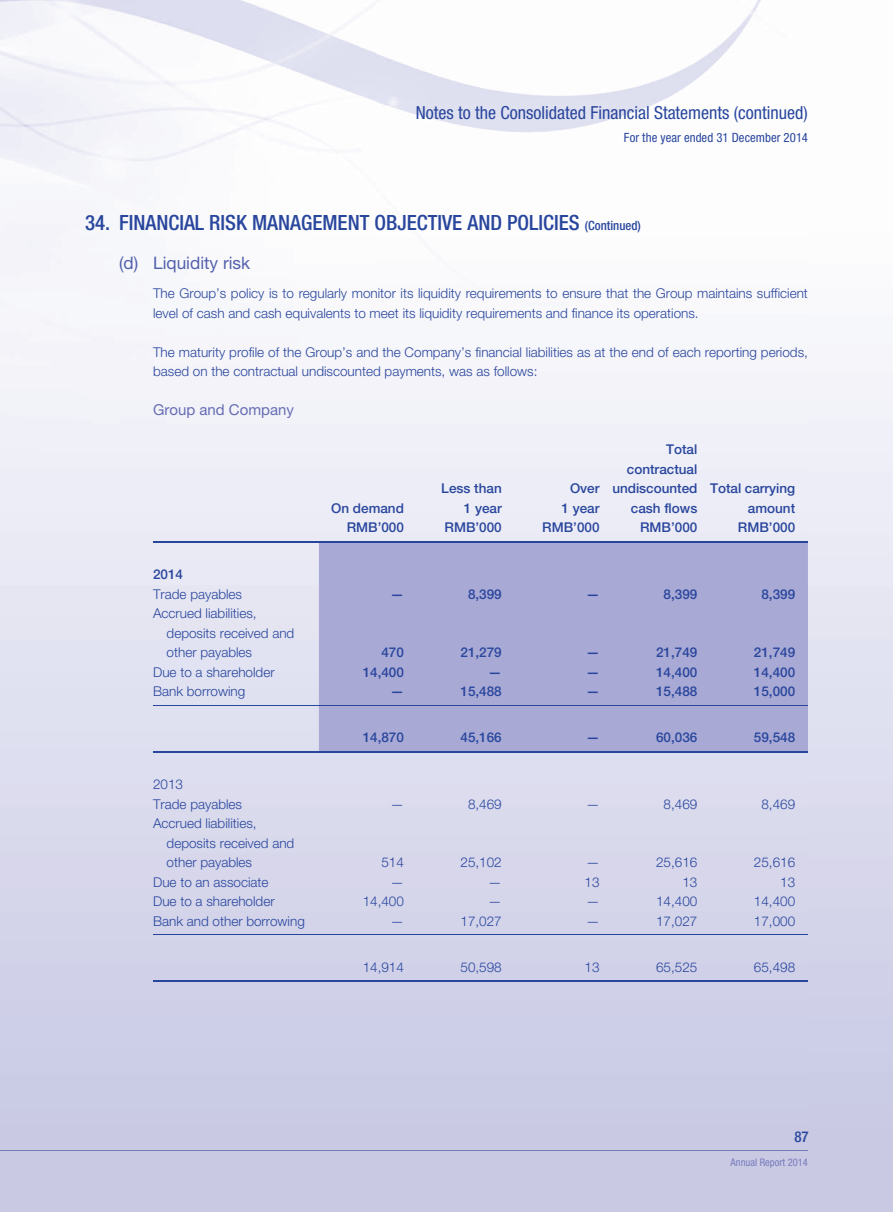
<style>
.page{position:relative;width:893px;height:1212px;background:#fff}
.page>*{position:absolute;margin:0;border:0;box-sizing:border-box;transform-origin:0 0}
.t1{font:500 condensed 21px "Helvetica Neue LT Std";color:#29469d}
.t2{font:condensed 18px "Helvetica Neue LT Std";color:#29469d}
.t3{font:17.25px "Helvetica Neue LT Std";color:#5360ab}
.t4{font:15px "Helvetica Neue LT Std";color:#666db3}
.t5{font:500 condensed 15px "Helvetica Neue LT Std";color:#29469d}
.t6{font:300 13.5px/19.5px "Helvetica Neue LT Std";color:#29469d}
.t7{font:500 13.5px/19.5px "Helvetica Neue LT Std";color:#29469d;text-align:right}
.t8{font:condensed 12.75px "Helvetica Neue LT Std";letter-spacing:.005em;color:#29469d}
.t9{font:condensed 10.5px "Helvetica Neue LT Std";color:#787cbb}
.s1{font-size:12.75px}
</style>
<div class="page">
<img style="left:0;top:0;width:893px;height:1212px">
<hr style="left:0;top:1150px;width:808px;height:1px;background:#787cbb">
<div style="left:319px;top:542px;width:489px;height:209px;background:#a8a9d4"></div>
<hr style="left:153px;top:705px;width:655px;height:1px;background:#29469d">
<hr style="left:153px;top:751px;width:655px;height:1px;background:#29469d">
<hr style="left:153px;top:541px;width:655px;height:1px;background:#29469d">
<hr style="left:153px;top:934px;width:655px;height:1px;background:#29469d">
<hr style="left:153px;top:980px;width:655px;height:2px;background:#29469d">
<h2 class="t2" style="left:416px;top:106px;width:394px">Notes to the Consolidated Financial Statements (continued)</h2>
<p class="t8" style="left:624px;top:133px;width:186px">For the year ended 31 December 2014</p>
<h1 class="t1" style="left:85px;top:215px;width:557px">34. FINANCIAL RISK MANAGEMENT OBJECTIVE AND POLICIES <span class="s1">(Continued)</span></h1>
<p class="t3" style="left:119px;top:257px;width:133px">(d) Liquidity risk</p>
<p class="t6" style="left:153px;top:285px;width:656px">The Group’s policy is to regularly monitor its liquidity requirements to ensure that the Group maintains sufficient level of cash and cash equivalents to meet its liquidity requirements and finance its operations.</p>
<p class="t6" style="left:153px;top:344px;width:656px">The maturity profile of the Group’s and the Company’s financial liabilities as at the end of each reporting periods, based on the contractual undiscounted payments, was as follows:</p>
<p class="t4" style="left:153px;top:405px;width:142px">Group and Company</p>
<p class="t7" style="left:331px;top:500px;width:74px">On demand</p>
<p class="t7" style="left:441px;top:480px;width:62px">Less than<br>1 year</p>
<p class="t7" style="left:561px;top:480px;width:40px">Over<br>1 year</p>
<p class="t7" style="left:612px;top:441px;width:87px">Total contractual undiscounted cash flows</p>
<p class="t7" style="left:710px;top:480px;width:87px">Total carrying amount</p>
<p class="t7" style="left:347px;top:519px;width:59px">RMB’000</p>
<p class="t7" style="left:444px;top:519px;width:59px">RMB’000</p>
<p class="t7" style="left:542px;top:519px;width:59px">RMB’000</p>
<p class="t7" style="left:640px;top:519px;width:59px">RMB’000</p>
<p class="t7" style="left:738px;top:519px;width:59px">RMB’000</p>
<p class="t7" style="left:153px;top:566px;width:32px">2014</p>
<p class="t6" style="left:153px;top:586px;width:91px">Trade payables</p>
<p class="t7" style="left:390px;top:586px;width:15px">—</p>
<p class="t7" style="left:468px;top:586px;width:35px">8,399</p>
<p class="t7" style="left:586px;top:586px;width:15px">—</p>
<p class="t7" style="left:664px;top:586px;width:35px">8,399</p>
<p class="t7" style="left:761px;top:586px;width:35px">8,399</p>
<p class="t6" style="left:167px;top:605px;width:129px;text-indent:-14px">Accrued liabilities, deposits received and other payables</p>
<p class="t7" style="left:381px;top:644px;width:24px">470</p>
<p class="t7" style="left:460px;top:644px;width:43px">21,279</p>
<p class="t7" style="left:586px;top:644px;width:15px">—</p>
<p class="t7" style="left:656px;top:644px;width:43px">21,749</p>
<p class="t7" style="left:754px;top:644px;width:43px">21,749</p>
<p class="t6" style="left:153px;top:664px;width:123px">Due to a shareholder</p>
<p class="t7" style="left:363px;top:664px;width:43px">14,400</p>
<p class="t7" style="left:488px;top:664px;width:15px">—</p>
<p class="t7" style="left:586px;top:664px;width:15px">—</p>
<p class="t7" style="left:656px;top:664px;width:43px">14,400</p>
<p class="t7" style="left:754px;top:664px;width:43px">14,400</p>
<p class="t6" style="left:153px;top:683px;width:94px">Bank borrowing</p>
<p class="t7" style="left:390px;top:683px;width:15px">—</p>
<p class="t7" style="left:460px;top:683px;width:43px">15,488</p>
<p class="t7" style="left:586px;top:683px;width:15px">—</p>
<p class="t7" style="left:656px;top:683px;width:43px">15,488</p>
<p class="t7" style="left:754px;top:683px;width:43px">15,000</p>
<p class="t7" style="left:363px;top:729px;width:43px">14,870</p>
<p class="t7" style="left:460px;top:729px;width:43px">45,166</p>
<p class="t7" style="left:586px;top:729px;width:15px">—</p>
<p class="t7" style="left:656px;top:729px;width:43px">60,036</p>
<p class="t7" style="left:754px;top:729px;width:43px">59,548</p>
<p class="t6" style="left:153px;top:776px;width:91px">2013<br>Trade payables</p>
<p class="t6" style="left:390px;top:796px;width:15px">—</p>
<p class="t6" style="left:468px;top:796px;width:35px">8,469</p>
<p class="t6" style="left:586px;top:796px;width:15px">—</p>
<p class="t6" style="left:664px;top:796px;width:35px">8,469</p>
<p class="t6" style="left:761px;top:796px;width:35px">8,469</p>
<p class="t6" style="left:167px;top:815px;width:129px;text-indent:-14px">Accrued liabilities, deposits received and other payables</p>
<p class="t6" style="left:381px;top:854px;width:24px">514</p>
<p class="t6" style="left:460px;top:854px;width:43px">25,102</p>
<p class="t6" style="left:586px;top:854px;width:15px">—</p>
<p class="t6" style="left:656px;top:854px;width:43px">25,616</p>
<p class="t6" style="left:754px;top:854px;width:43px">25,616</p>
<p class="t6" style="left:153px;top:874px;width:117px">Due to an associate</p>
<p class="t6" style="left:390px;top:874px;width:15px">—</p>
<p class="t6" style="left:488px;top:874px;width:15px">—</p>
<p class="t6" style="left:585px;top:874px;width:17px">13</p>
<p class="t6" style="left:682px;top:874px;width:17px">13</p>
<p class="t6" style="left:780px;top:874px;width:17px">13</p>
<p class="t6" style="left:153px;top:893px;width:123px">Due to a shareholder</p>
<p class="t6" style="left:363px;top:893px;width:43px">14,400</p>
<p class="t6" style="left:488px;top:893px;width:15px">—</p>
<p class="t6" style="left:586px;top:893px;width:15px">—</p>
<p class="t6" style="left:656px;top:893px;width:43px">14,400</p>
<p class="t6" style="left:754px;top:893px;width:43px">14,400</p>
<p class="t6" style="left:153px;top:913px;width:153px">Bank and other borrowing</p>
<p class="t6" style="left:390px;top:913px;width:15px">—</p>
<p class="t6" style="left:460px;top:913px;width:43px">17,027</p>
<p class="t6" style="left:586px;top:913px;width:15px">—</p>
<p class="t6" style="left:656px;top:913px;width:43px">17,027</p>
<p class="t6" style="left:754px;top:913px;width:43px">17,000</p>
<p class="t6" style="left:363px;top:959px;width:43px">14,914</p>
<p class="t6" style="left:460px;top:959px;width:43px">50,598</p>
<p class="t6" style="left:585px;top:959px;width:17px">13</p>
<p class="t6" style="left:656px;top:959px;width:43px">65,525</p>
<p class="t6" style="left:754px;top:959px;width:43px">65,498</p>
<p class="t5" style="left:794px;top:1131px;width:16px">87</p>
<p class="t9" style="left:731px;top:1159px;width:79px">Annual Report 2014</p>
</div>
